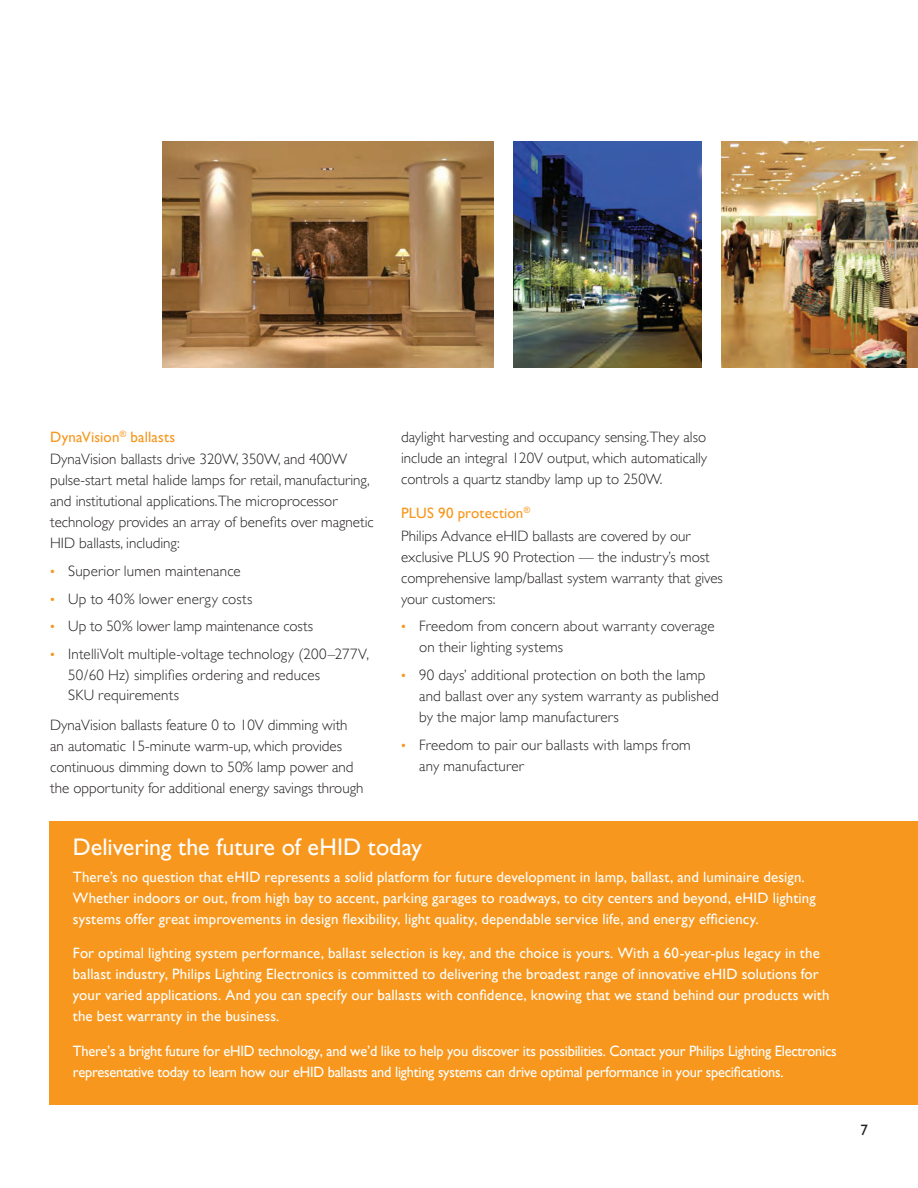
<style>
.page{position:relative;width:918px;height:1188px;background:#fff}
.page>*{position:absolute;margin:0;border:0;box-sizing:border-box;transform-origin:0 0}
.t1{font:24px "Gill Sans";color:#fff}
.t2{font:300 15px/21px "Gill Sans";color:#231f20}
.t3{font:15px/21px "Gill Sans";letter-spacing:.005em;color:#fff}
.t4{font:15px/21px "Gill Sans";letter-spacing:-.015em;color:#fff;scale:.96 1}
.t5{font:15px "Gill Sans";color:#231f20}
.s1{font-weight:400;color:#f7971d}
.s2{font-weight:400;font-size:13.5px;color:#f7971d}
</style>
<div class="page">
<div style="left:50px;top:821px;width:868px;height:284px;background:#f7971d"></div>
<img style="left:514px;top:142px;width:188px;height:225px">
<img style="left:722px;top:142px;width:196px;height:225px">
<img style="left:163px;top:142px;width:330px;height:225px">
<p class="t2" style="left:50px;top:425px;width:299px;line-height:22.5px"><span class="s1">DynaVision</span><sup>®</sup> <span class="s1">ballasts<br></span>DynaVision ballasts drive 320W, 350W, and 400W</p>
<p class="t2" style="left:50px;top:470px;width:325px">pulse-start metal halide lamps for retail, manufacturing, and institutional applications.The microprocessor technology provides an array of benefits over magnetic HID ballasts, including:</p>
<p class="t2" style="left:50px;top:560px;width:192px"><span class="s2">•</span> Superior lumen maintenance</p>
<p class="t2" style="left:50px;top:588px;width:204px"><span class="s2">•</span> Up to 40% lower energy costs</p>
<p class="t2" style="left:50px;top:616px;width:265px"><span class="s2">•</span> Up to 50% lower lamp maintenance costs</p>
<p class="t2" style="left:68px;top:644px;width:302px;text-indent:-18px"><span class="s2">•</span> IntelliVolt multiple-voltage technology (200–277V,<br>50/60 Hz) simplifies ordering and reduces</p>
<p class="t2" style="left:50px;top:680px;width:299px;line-height:30px;text-indent:18px">SKU requirements<br>DynaVision ballasts feature 0 to 10V dimming with</p>
<p class="t2" style="left:50px;top:735px;width:315px">an automatic 15-minute warm-up, which provides continuous dimming down to 50% lamp power and the opportunity for additional energy savings through</p>
<p class="t2" style="left:401px;top:426px;width:308px;text-align:justify">daylight harvesting and occupancy sensing.They also include an integral 120V output, which automatically controls a quartz standby lamp up to 250W.</p>
<p class="t2" style="left:401px;top:502px;width:291px;line-height:22.5px"><span class="s1">PLUS 90 protection</span><sup>®<br></sup>Philips Advance eHID ballasts are covered by our</p>
<p class="t2" style="left:401px;top:546px;width:323px">exclusive PLUS 90 Protection — the industry’s most comprehensive lamp/ballast system warranty that gives your customers:</p>
<p class="t2" style="left:419px;top:616px;width:297px;text-indent:-18px"><span class="s2">•</span> Freedom from concern about warranty coverage on their lighting systems</p>
<p class="t2" style="left:419px;top:665px;width:301px;text-indent:-18px"><span class="s2">•</span> 90 days’ additional protection on both the lamp and ballast over any system warranty as published by the major lamp manufacturers</p>
<p class="t2" style="left:419px;top:734px;width:273px;text-indent:-18px"><span class="s2">•</span> Freedom to pair our ballasts with lamps from any manufacturer</p>
<h1 class="t1" style="left:73px;top:833px;width:350px">Delivering the future of eHID today</h1>
<p class="t3" style="left:73px;top:866px;width:744px">There’s no question that eHID represents a solid platform for future development in lamp, ballast, and luminaire design.<br>Whether indoors or out, from high bay to accent, parking garages to roadways, to city centers and beyond, eHID lighting systems offer great improvements in design flexibility, light quality, dependable service life, and energy efficiency.</p>
<p class="t3" style="left:73px;top:943px;width:758px">For optimal lighting system performance, ballast selection is key, and the choice is yours. With a 60-year-plus legacy in the ballast industry, Philips Lighting Electronics is committed to delivering the broadest range of innovative eHID solutions for your varied applications. And you can specify our ballasts with confidence, knowing that we stand behind our products with the best warranty in the business.</p>
<p class="t4" style="left:73px;top:1040px;width:797px">There’s a bright future for eHID technology, and we’d like to help you discover its possibilities. Contact your Philips Lighting Electronics representative today to learn how our eHID ballasts and lighting systems can drive optimal performance in your specifications.</p>
<p class="t5" style="left:861px;top:1121px;width:9px">7</p>
</div>
